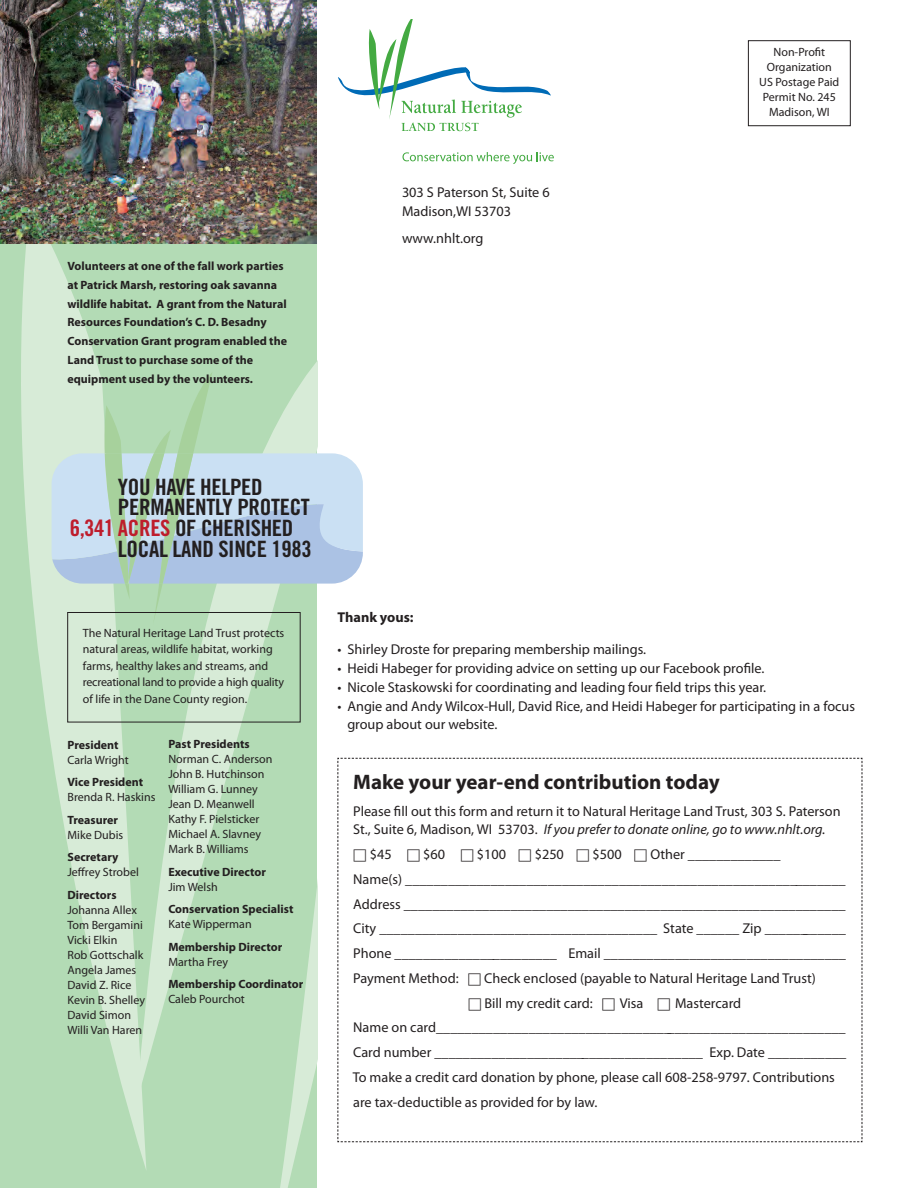
<style>
.page{position:relative;width:918px;height:1188px;background:#fff}
.page>*{position:absolute;margin:0;border:0;box-sizing:border-box;transform-origin:0 0}
.t1{font:22.5px "Trade Gothic LT Std Bd Cn 20";letter-spacing:-.015em;color:#231f20}
.t2{font:700 21px "Myriad Pro";color:#231f20}
.t3{font:14.25px/24.8px "Myriad Pro";color:#231f20}
.t4{font:700 14.25px "Myriad Pro";color:#231f20}
.t5{font:12px/15px "Myriad Pro";color:#231f20}
.t6{font:700 12px/18.8px "Myriad Pro";color:#231f20}
.s1{font-size:22.8px;color:#be1d2c}
.s2{color:#be1d2c}
.s3{font-style:italic}
.s4{font-family:"Universal Newswith Comm Pi";font-size:13.5px}
</style>
<div class="page">
<div style="left:0;top:0;width:317px;height:1188px;background:#b3dbb5"></div>
<svg style="left:21px;top:244px;width:125px;height:925px"></svg>
<svg style="left:136px;top:326px;width:127px;height:778px"></svg>
<svg style="left:263px;top:38px;width:54px;height:1150px"></svg>
<svg style="left:338px;top:20px;width:213px;height:111px"></svg>
<svg style="left:402px;top:152px;width:152px;height:12px"></svg>
<div style="left:748px;top:40px;width:102px;height:86px;border:1px solid #231f20"></div>
<svg style="left:52px;top:372px;width:311px;height:253px"></svg>
<img style="left:0;top:0;width:316px;height:244px">
<svg style="left:337px;top:758px;width:526px;height:385px"></svg>
<div style="left:68px;top:612px;width:232px;height:110px;border:1px solid #231f20"></div>
<p class="t6" style="left:68px;top:258px;width:221px">Volunteers at one of the fall work parties at Patrick Marsh, restoring oak savanna wildlife habitat. A grant from the Natural Resources Foundation’s C. D. Besadny Conservation Grant program enabled the Land Trust to purchase some of the equipment used by the volunteers.</p>
<p class="t3" style="left:402px;top:184px;width:149px;line-height:18.8px">303 S Paterson St, Suite 6<br>Madison,WI 53703</p>
<p class="t3" style="left:402px;top:227px;width:83px">www.nhlt.org</p>
<p class="t5" style="left:759px;top:46px;width:82px;text-align:center">Non-Profit organization uS Postage Paid<br>Permit No. 245<br>Madison, WI</p>
<h1 class="t1" style="left:118px;top:479px;width:146px">YOU HAVE HELPED</h1>
<h1 class="t1" style="left:118px;top:499px;width:193px">PERMANENTLY PROTECT</h1>
<h1 class="t1" style="left:70px;top:520px;width:225px"><span class="s1">6,341</span> <span class="s2">ACRES</span> OF CHERISHED</h1>
<h1 class="t1" style="left:118px;top:540px;width:195px">LOCAL LAND SINCE 1983</h1>
<p class="t5" style="left:83px;top:625px;width:203px;line-height:16.5px">the Natural Heritage land trust protects natural areas, wildlife habitat, working farms, healthy lakes and streams, and recreational land to provide a high quality of life in the Dane County region.</p>
<p class="t6" style="left:68px;top:736px;width:53px">President</p>
<p class="t5" style="left:68px;top:753px;width:63px">Carla Wright</p>
<p class="t6" style="left:68px;top:774px;width:77px">Vice President</p>
<p class="t5" style="left:68px;top:790px;width:89px">brenda r. Haskins</p>
<p class="t6" style="left:68px;top:811px;width:52px">Treasurer</p>
<p class="t5" style="left:68px;top:828px;width:57px">Mike Dubis</p>
<p class="t6" style="left:68px;top:849px;width:52px">Secretary</p>
<p class="t5" style="left:68px;top:865px;width:73px">Jeffrey Strobel</p>
<p class="t6" style="left:68px;top:886px;width:51px">Directors</p>
<p class="t5" style="left:68px;top:903px;width:79px">Johanna Allex tom bergamini<br>Vicki elkin<br>rob Gottschalk<br>Angela James<br>David z. rice<br>Kevin b. Shelley<br>David Simon<br>Willi Van Haren</p>
<p class="t6" style="left:168px;top:736px;width:83px">Past Presidents</p>
<p class="t5" style="left:168px;top:753px;width:106px">Norman C. Anderson<br>John b. Hutchinson<br>William G. lunney<br>Jean D. Meanwell<br>Kathy f. Pielsticker<br>Michael A. Slavney<br>Mark b. Williams</p>
<p class="t6" style="left:168px;top:863px;width:99px">Executive Director</p>
<p class="t5" style="left:168px;top:880px;width:51px">Jim Welsh</p>
<p class="t6" style="left:168px;top:901px;width:127px">Conservation Specialist</p>
<p class="t5" style="left:168px;top:918px;width:85px">Kate Wipperman</p>
<p class="t6" style="left:168px;top:938px;width:115px">Membership Director</p>
<p class="t5" style="left:168px;top:955px;width:61px">Martha frey</p>
<p class="t6" style="left:168px;top:976px;width:136px">Membership Coordinator</p>
<p class="t5" style="left:168px;top:993px;width:78px">Caleb Pourchot</p>
<p class="t4" style="left:338px;top:612px;width:78px">Thank yous:</p>
<p class="t3" style="left:338px;top:638px;width:310px">• Shirley Droste for preparing membership mailings.</p>
<p class="t3" style="left:338px;top:657px;width:428px">• Heidi Habeger for providing advice on setting up our facebook profile.</p>
<p class="t3" style="left:338px;top:676px;width:430px">• Nicole Staskowski for coordinating and leading four field trips this year.</p>
<p class="t3" style="left:347px;top:698px;width:509px;line-height:18.8px;text-indent:-10px">• Angie and Andy Wilcox-Hull, David rice, and Heidi Habeger for participating in a focus group about our website.</p>
<h2 class="t2" style="left:353px;top:774px;width:368px">Make your year-end contribution today</h2>
<p class="t3" style="left:353px;top:803px;width:489px;line-height:18.8px">Please fill out this form and return it to Natural Heritage land trust, 303 S. Paterson<br>St., Suite 6, Madison, WI 53703. <span class="s3">If you prefer to donate online, go to www.nhlt.org.</span></p>
<p class="t3" style="left:353px;top:843px;width:494px"><span class="s4">□</span> $45 <span class="s4">□</span> $60 <span class="s4">□</span> $100 <span class="s4">□</span> $250 <span class="s4">□</span> $500 <span class="s4">□</span> other _____________<br>Name(s) ______________________________________________________________ Address ______________________________________________________________ City _______________________________________ State ______ zip ____________ Phone _______________________ email __________________________________ Payment Method: <span class="s4">□</span> Check enclosed (payable to Natural Heritage land trust)</p>
<p class="t3" style="left:353px;top:992px;width:495px;text-indent:115px"><span class="s4">□</span> bill my credit card: <span class="s4">□</span> Visa <span class="s4">□</span> Mastercard<br>Name on card__________________________________________________________ Card number ______________________________________ exp. Date ___________ to make a credit card donation by phone, please call 608-258-9797. Contributions are tax-deductible as provided for by law.</p>
</div>
